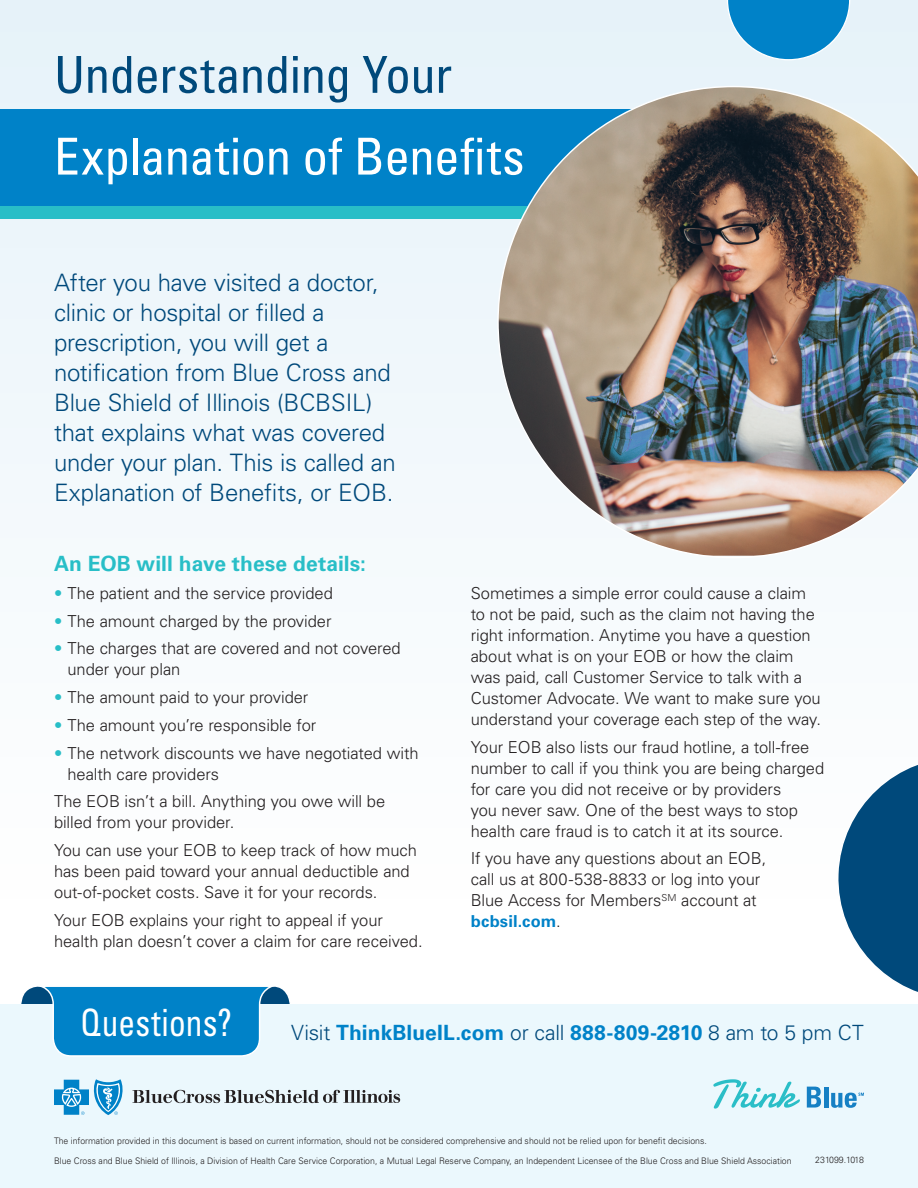
<style>
.page{position:relative;width:918px;height:1188px;background:#fff}
.page>*{position:absolute;margin:0;border:0;box-sizing:border-box;transform-origin:0 0}
.t1{font:condensed 51px "Univers LT Std";letter-spacing:-.01em;color:#fff}
.t2{font:condensed 51px "Univers LT Std";letter-spacing:-.01em;color:#00497b}
.t3{font:condensed 37.5px "Univers LT Std";letter-spacing:.005em;color:#fff;scale:.89 1}
.t4{font:300 24px/30px "Univers LT Std";letter-spacing:-.01em;color:#00497b}
.t5{font:700 21px "Univers LT Std";letter-spacing:.005em;color:#0082c8}
.t6{font:700 21px "Univers LT Std";letter-spacing:.005em;color:#28bec7}
.t7{font:300 16.5px/21px "Univers LT Std";letter-spacing:-.005em;color:#231f20}
.t8{font:300 9px/19.5px "Univers LT Std";color:#231f20}
.s1{color:#28bec7}
.s2{font-weight:700;color:#0082c8}
.s3{font-weight:300;color:#00497b}
</style>
<div class="page">
<div style="left:0;top:0;width:918px;height:538px;background:#eef6fb"></div>
<div style="left:0;top:157px;width:761px;height:61px;background:#28bec7"></div>
<div style="left:0;top:109px;width:761px;height:97px;background:#0082c8"></div>
<div style="left:0;top:1004px;width:918px;height:184px;background:#ebf8fd"></div>
<svg style="left:21px;top:986px;width:269px;height:71px"></svg>
<svg style="left:133px;top:1090px;width:267px;height:13px"></svg>
<svg style="left:54px;top:1079px;width:69px;height:36px"></svg>
<svg style="left:713px;top:1079px;width:87px;height:30px"></svg>
<svg style="left:807px;top:1087px;width:14px;height:21px"></svg>
<hr style="left:824px;top:1087px;width:4px;height:21px;background:#1680c4">
<svg style="left:831px;top:1093px;width:33px;height:15px"></svg>
<svg style="left:838px;top:765px;width:80px;height:227px"></svg>
<svg style="left:727px;top:0;width:123px;height:60px;background:#389dd3"></svg>
<img style="left:497px;top:86px;width:421px;height:470px">
<h1 class="t2" style="left:54px;top:42px;width:400px">Understanding Your</h1>
<h1 class="t1" style="left:54px;top:124px;width:472px">Explanation of Benefits</h1>
<p class="t4" style="left:54px;top:268px;width:343px">After you have visited a doctor, clinic or hospital or filled a prescription, you will get a notification from Blue Cross and<br>Blue Shield of Illinois (BCBSIL) that explains what was covered under your plan. This is called an<br>Explanation of Benefits, or EOB.</p>
<p class="t6" style="left:54px;top:551px;width:314px">An EOB will have these details:</p>
<p class="t7" style="left:54px;top:582px;width:280px"><span class="s1">•</span> The patient and the service provided</p>
<p class="t7" style="left:54px;top:610px;width:279px"><span class="s1">•</span> The amount charged by the provider</p>
<p class="t7" style="left:67px;top:638px;width:335px;text-indent:-13px"><span class="s1">•</span> The charges that are covered and not covered under your plan</p>
<p class="t7" style="left:54px;top:687px;width:256px"><span class="s1">•</span> The amount paid to your provider</p>
<p class="t7" style="left:54px;top:715px;width:264px"><span class="s1">•</span> The amount you’re responsible for</p>
<p class="t7" style="left:67px;top:742px;width:353px;text-indent:-13px"><span class="s1">•</span> The network discounts we have negotiated with health care providers</p>
<p class="t7" style="left:54px;top:791px;width:333px">The EOB isn’t a bill. Anything you owe will be billed from your provider.</p>
<p class="t7" style="left:54px;top:840px;width:364px">You can use your EOB to keep track of how much has been paid toward your annual deductible and out-of-pocket costs. Save it for your records.</p>
<p class="t7" style="left:54px;top:910px;width:370px">Your EOB explains your right to appeal if your health plan doesn’t cover a claim for care received.</p>
<p class="t7" style="left:471px;top:583px;width:352px">Sometimes a simple error could cause a claim to not be paid, such as the claim not having the right information. Anytime you have a question about what is on your EOB or how the claim was paid, call Customer Service to talk with a Customer Advocate. We want to make sure you understand your coverage each step of the way.</p>
<p class="t7" style="left:471px;top:736px;width:355px">Your EOB also lists our fraud hotline, a toll-free number to call if you think you are being charged for care you did not receive or by providers<br>you never saw. One of the best ways to stop health care fraud is to catch it at its source.</p>
<p class="t7" style="left:471px;top:848px;width:297px">If you have any questions about an EOB, call us at 800-538-8833 or log into your<br>Blue Access for Members<sup>SM</sup> account at <span class="s2">bcbsil.com</span>.</p>
<h2 class="t3" style="left:81px;top:999px;width:172px">Questions?</h2>
<p class="t5" style="left:291px;top:1021px;width:574px"><span class="s3">Visit</span> ThinkBlueIL.com <span class="s3">or call</span> 888-809-2810 <span class="s3">8 am to 5 pm CT</span></p>
<p class="t8" style="left:54px;top:1131px;width:739px">The information provided in this document is based on current information, should not be considered comprehensive and should not be relied upon for benefit decisions.<br>Blue Cross and Blue Shield of Illinois, a Division of Health Care Service Corporation, a Mutual Legal Reserve Company, an Independent Licensee of the Blue Cross and Blue Shield Association</p>
<p class="t8" style="left:815px;top:1150px;width:50px">231099.1018</p>
</div>
